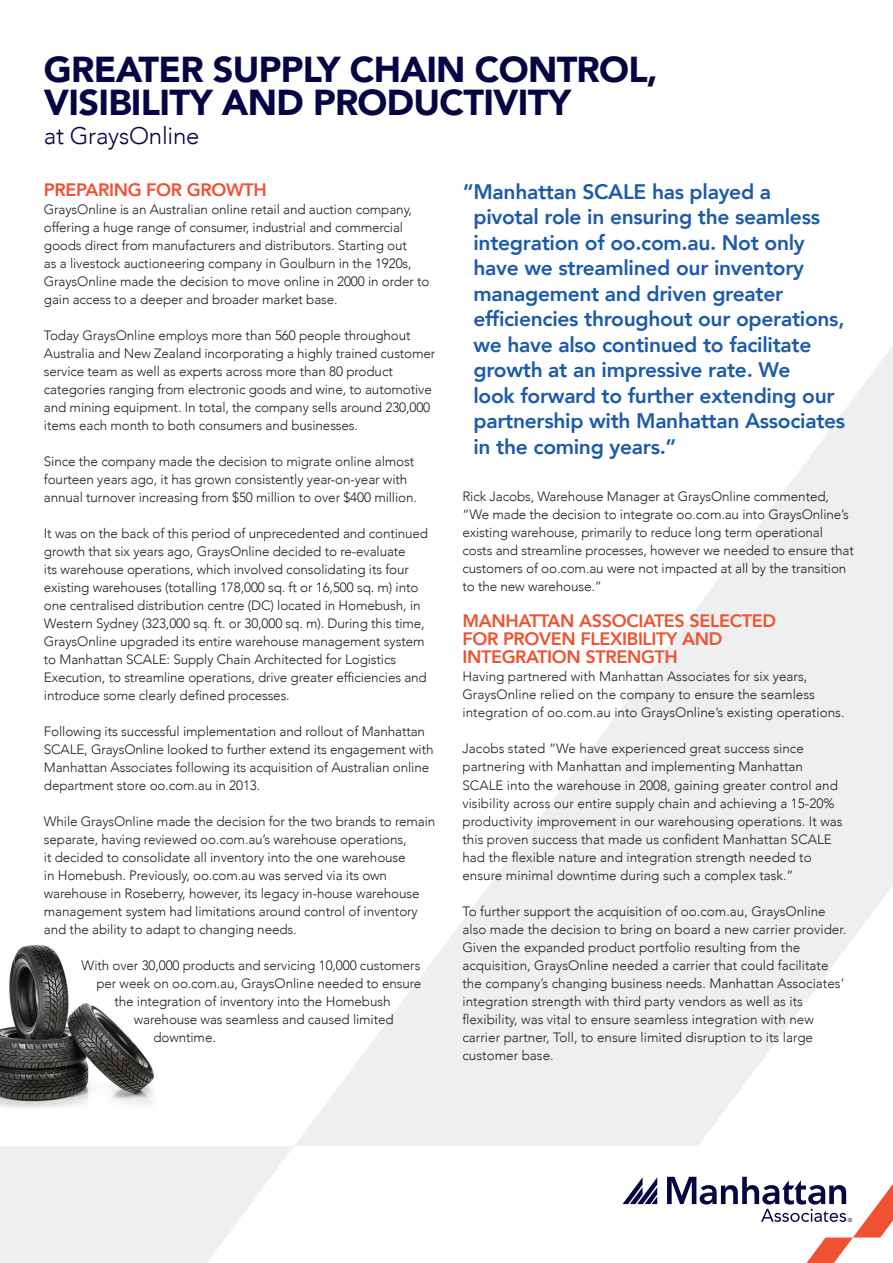
<style>
.page{position:relative;width:893px;height:1263px;background:#fff}
.page>*{position:absolute;margin:0;border:0;box-sizing:border-box;transform-origin:0 0}
.t1{font:900 36px/33px "Avenir";letter-spacing:-.02em;color:#060543}
.t2{font:300 24px "Avenir";letter-spacing:-.01em;color:#060543}
.Blue_quote{font:800 21px/25.5px "Avenir";letter-spacing:-.015em;color:#1c5ba9}
.t3{font:800 18px "Avenir";letter-spacing:-.02em;color:#f05130}
.t4{font:300 13.5px/18px "Avenir";letter-spacing:-.01em;color:#231f20}
</style>
<div class="page">
<svg style="left:0;top:1146px;width:294px;height:117px"></svg>
<svg style="left:295px;top:346px;width:598px;height:800px"></svg>
<svg style="left:622px;top:1177px;width:35px;height:27px"></svg>
<svg style="left:667px;top:1177px;width:226px;height:86px"></svg>
<img style="left:0;top:945px;width:154px;height:163px">
<p class="t1" style="left:44px;top:52px;width:615px">GREATER SUPPLY CHAIN CONTROL,<br>VISIBILITY AND PRODUCTIVITY</p>
<p class="t2" style="left:44px;top:121px;width:157px">at GraysOnline</p>
<p class="t3" style="left:44px;top:175px;width:224px">PREPARING FOR GROWTH</p>
<p class="t4" style="left:44px;top:200px;width:387px">GraysOnline is an Australian online retail and auction company, offering a huge range of consumer, industrial and commercial goods direct from manufacturers and distributors. Starting out<br>as a livestock auctioneering company in Goulburn in the 1920s, GraysOnline made the decision to move online in 2000 in order to gain access to a deeper and broader market base.</p>
<p class="t4" style="left:44px;top:326px;width:393px">Today GraysOnline employs more than 560 people throughout Australia and New Zealand incorporating a highly trained customer service team as well as experts across more than 80 product categories ranging from electronic goods and wine, to automotive and mining equipment. In total, the company sells around 230,000 items each month to both consumers and businesses.</p>
<p class="t4" style="left:44px;top:452px;width:374px">Since the company made the decision to migrate online almost fourteen years ago, it has grown consistently year-on-year with annual turnover increasing from $50 million to over $400 million.</p>
<p class="t4" style="left:44px;top:524px;width:386px">It was on the back of this period of unprecedented and continued growth that six years ago, GraysOnline decided to re-evaluate<br>its warehouse operations, which involved consolidating its four existing warehouses (totalling 178,000 sq. ft or 16,500 sq. m) into one centralised distribution centre (DC) located in Homebush, in Western Sydney (323,000 sq. ft. or 30,000 sq. m). During this time, GraysOnline upgraded its entire warehouse management system to Manhattan SCALE: Supply Chain Architected for Logistics Execution, to streamline operations, drive greater efficiencies and introduce some clearly defined processes.</p>
<p class="t4" style="left:44px;top:722px;width:391px">Following its successful implementation and rollout of Manhattan SCALE, GraysOnline looked to further extend its engagement with Manhattan Associates following its acquisition of Australian online department store oo.com.au in 2013.</p>
<p class="t4" style="left:44px;top:812px;width:393px">While GraysOnline made the decision for the two brands to remain separate, having reviewed oo.com.au’s warehouse operations,<br>it decided to consolidate all inventory into the one warehouse<br>in Homebush. Previously, oo.com.au was served via its own warehouse in Roseberry, however, its legacy in-house warehouse management system had limitations around control of inventory and the ability to adapt to changing needs.</p>
<p class="t4" style="left:81px;top:956px;width:340px">With over 30,000 products and servicing 10,000 customers</p>
<p class="t4" style="left:96px;top:974px;width:327px">per week on oo.com.au, GraysOnline needed to ensure</p>
<p class="t4" style="left:114px;top:992px;width:278px">the integration of inventory into the Homebush</p>
<p class="t4" style="left:134px;top:1010px;width:261px">warehouse was seamless and caused limited</p>
<p class="t4" style="left:153px;top:1028px;width:64px">downtime.</p>
<p class="Blue_quote" style="left:473px;top:179px;width:373px;text-indent:-11px">“Manhattan SCALE has played a<br>pivotal role in ensuring the seamless integration of oo.com.au. Not only have we streamlined our inventory management and driven greater efficiencies throughout our operations, we have also continued to facilitate growth at an impressive rate. We<br>look forward to further extending our partnership with Manhattan Associates in the coming years.”</p>
<p class="t4" style="left:462px;top:488px;width:393px">Rick Jacobs, Warehouse Manager at GraysOnline commented, “We made the decision to integrate oo.com.au into GraysOnline’s existing warehouse, primarily to reduce long term operational costs and streamline processes, however we needed to ensure that customers of oo.com.au were not impacted at all by the transition to the new warehouse.”</p>
<p class="t3" style="left:462px;top:607px;width:315px">MANHATTAN ASSOCIATES SELECTED</p>
<p class="t3" style="left:462px;top:625px;width:261px">FOR PROVEN FLEXIBILITY AND</p>
<p class="t3" style="left:462px;top:643px;width:217px">INTEGRATION STRENGTH</p>
<p class="t4" style="left:462px;top:668px;width:384px">Having partnered with Manhattan Associates for six years,<br>GraysOnline relied on the company to ensure the seamless integration of oo.com.au into GraysOnline’s existing operations.</p>
<p class="t4" style="left:462px;top:740px;width:382px">Jacobs stated “We have experienced great success since partnering with Manhattan and implementing Manhattan SCALE into the warehouse in 2008, gaining greater control and visibility across our entire supply chain and achieving a 15-20% productivity improvement in our warehousing operations. It was this proven success that made us confident Manhattan SCALE had the flexible nature and integration strength needed to ensure minimal downtime during such a complex task.”</p>
<p class="t4" style="left:462px;top:902px;width:385px">To further support the acquisition of oo.com.au, GraysOnline also made the decision to bring on board a new carrier provider.<br>Given the expanded product portfolio resulting from the acquisition, GraysOnline needed a carrier that could facilitate the company’s changing business needs. Manhattan Associates’ integration strength with third party vendors as well as its flexibility, was vital to ensure seamless integration with new carrier partner, Toll, to ensure limited disruption to its large customer base.</p>
</div>
